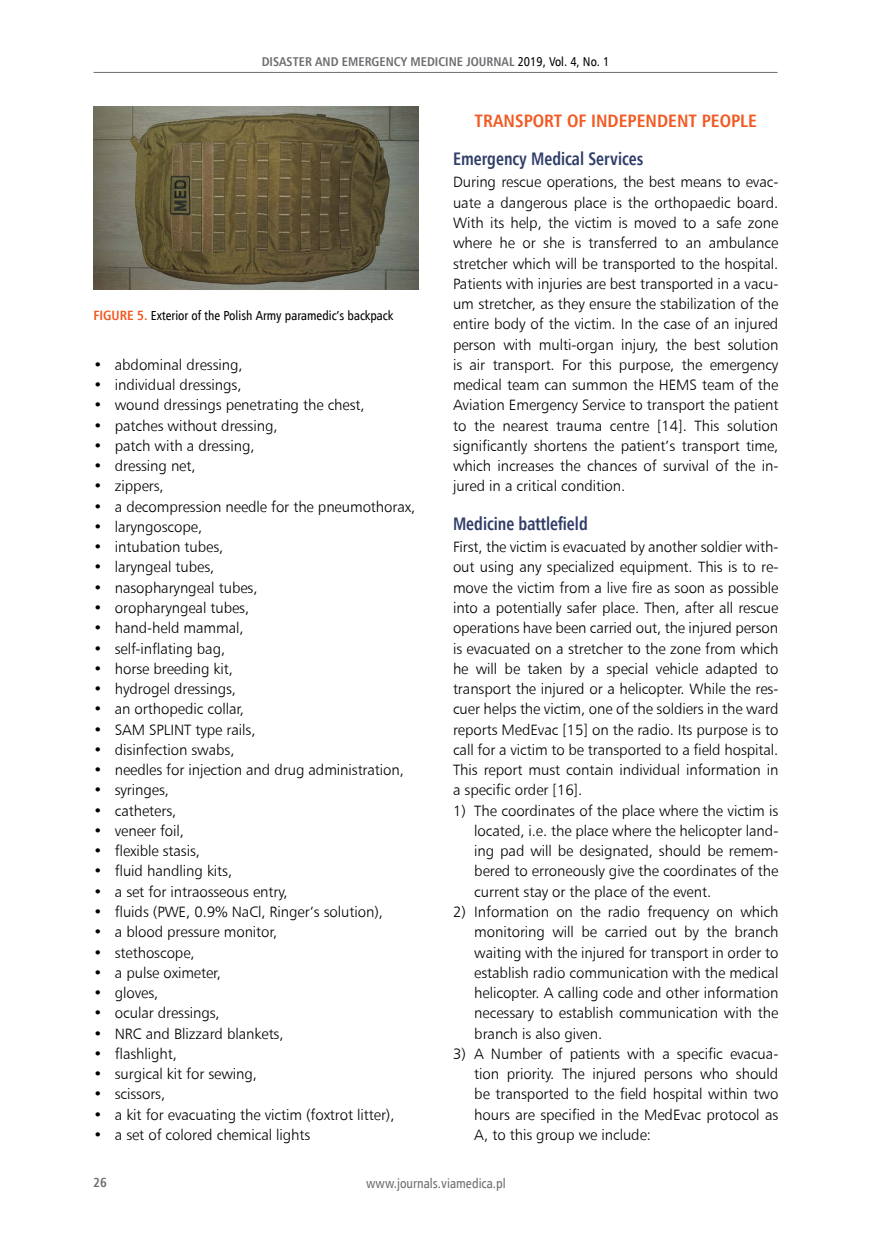
<style>
.page{position:relative;width:872px;height:1234px;background:#fff}
.page>*{position:absolute;margin:0;border:0;box-sizing:border-box;transform-origin:0 0}
.t1{font:700 18.15px "Humnst 777 Cn EU";color:#2f3d68;scale:.91 1}
.t2{font:700 18px "Humnst 777 Cn EU";color:#f15a22}
.t3{font:15px/20.2px "Humnst 777 Lt EU";letter-spacing:-.005em;color:#000;text-align:justify}
.t4{font:13.5px "Humnst 777 Cn EU";color:#6d6e71}
.t5{font:700 13.5px "Humnst 777 Cn EU";color:#f15a22}
.t6{font:700 13.2px "Humnst 777 Cn EU";color:#6d6e71}
.t7{font:13.05px "Humnst 777 Cn EU";color:#000}
.t8{font:700 12.75px "Humnst 777 Cn EU";color:#6d6e71}
.s1{font-weight:400;color:#000}
.s2{font-weight:700;font-size:13.5px;color:#f15a22}
</style>
<div class="page">
<hr style="left:94px;top:72px;width:683px;height:1px;background:#6d6e71">
<img style="left:94px;top:106px;width:325px;height:183px">
<p class="t8" style="left:262px;top:54px;width:349px">DISASTER AND EMERGENCY MEDICINE JOURNAL <span class="s1">2019, Vol. 4, No. 1</span></p>
<p class="t5" style="left:94px;top:306px;width:8px">FIGU</p>
<p class="t7" style="left:120px;top:307px;width:275px"><span class="s2">RE 5.</span> Exterior of the Polish Army paramedic’s backpack</p>
<p class="t3" style="left:94px;top:354px;width:151px">• abdominal dressing,</p>
<p class="t3" style="left:94px;top:374px;width:149px">• individual dressings,</p>
<p class="t3" style="left:94px;top:395px;width:273px">• wound dressings penetrating the chest,</p>
<p class="t3" style="left:94px;top:415px;width:185px">• patches without dressing,</p>
<p class="t3" style="left:94px;top:435px;width:162px">• patch with a dressing,</p>
<p class="t3" style="left:94px;top:455px;width:104px">• dressing net,</p>
<p class="t3" style="left:94px;top:476px;width:72px">• zippers,</p>
<p class="t3" style="left:94px;top:496px;width:323px">• a decompression needle for the pneumothorax,</p>
<p class="t3" style="left:94px;top:516px;width:110px">• laryngoscope,</p>
<p class="t3" style="left:94px;top:536px;width:131px">• intubation tubes,</p>
<p class="t3" style="left:94px;top:557px;width:122px">• laryngeal tubes,</p>
<p class="t3" style="left:94px;top:577px;width:165px">• nasopharyngeal tubes,</p>
<p class="t3" style="left:94px;top:597px;width:157px">• oropharyngeal tubes,</p>
<p class="t3" style="left:94px;top:617px;width:152px">• hand-held mammal,</p>
<p class="t3" style="left:94px;top:638px;width:133px">• self-inflating bag,</p>
<p class="t3" style="left:94px;top:658px;width:141px">• horse breeding kit,</p>
<p class="t3" style="left:94px;top:678px;width:144px">• hydrogel dressings,</p>
<p class="t3" style="left:94px;top:698px;width:152px">• an orthopedic collar,</p>
<p class="t3" style="left:94px;top:719px;width:163px">• SAM SPLINT type rails,</p>
<p class="t3" style="left:94px;top:739px;width:142px">• disinfection swabs,</p>
<p class="t3" style="left:94px;top:759px;width:312px">• needles for injection and drug administration,</p>
<p class="t3" style="left:94px;top:779px;width:77px">• syringes,</p>
<p class="t3" style="left:94px;top:800px;width:84px">• catheters,</p>
<p class="t3" style="left:94px;top:820px;width:92px">• veneer foil,</p>
<p class="t3" style="left:94px;top:840px;width:108px">• flexible stasis,</p>
<p class="t3" style="left:94px;top:860px;width:140px">• fluid handling kits,</p>
<p class="t3" style="left:94px;top:881px;width:196px">• a set for intraosseous entry,</p>
<p class="t3" style="left:94px;top:901px;width:291px">• fluids (PWE, 0.9% NaCl, Ringer’s solution),</p>
<p class="t3" style="left:94px;top:921px;width:185px">• a blood pressure monitor,</p>
<p class="t3" style="left:94px;top:941px;width:103px">• stethoscope,</p>
<p class="t3" style="left:94px;top:962px;width:129px">• a pulse oximeter,</p>
<p class="t3" style="left:94px;top:982px;width:66px">• gloves,</p>
<p class="t3" style="left:94px;top:1002px;width:128px">• ocular dressings,</p>
<p class="t3" style="left:94px;top:1022px;width:192px">• NRC and Blizzard blankets,</p>
<p class="t3" style="left:94px;top:1043px;width:85px">• flashlight,</p>
<p class="t3" style="left:94px;top:1063px;width:165px">• surgical kit for sewing,</p>
<p class="t3" style="left:94px;top:1083px;width:73px">• scissors,</p>
<p class="t3" style="left:94px;top:1103px;width:302px">• a kit for evacuating the victim (foxtrot litter),</p>
<p class="t3" style="left:94px;top:1124px;width:218px">• a set of colored chemical lights</p>
<p class="t2" style="left:474px;top:109px;width:40px">TRANSPOR</p>
<p class="t2" style="left:554px;top:109px;width:54px">T OF INDEPENDEN</p>
<p class="t2" style="left:688px;top:109px;width:24px">T PEOP</p>
<p class="t2" style="left:740px;top:109px;width:16px">LE</p>
<p class="t1" style="left:453px;top:147px;width:211px">EMERGENCY MEDICAL SERVICES</p>
<p class="t3" style="left:453px;top:172px;width:327px">During rescue operations, the best means to evac&shy;uate a dangerous place is the orthopaedic board.<br>With its help, the victim is moved to a safe zone where he or she is transferred to an ambulance stretcher which will be transported to the hospital.<br>Patients with injuries are best transported in a vacu&shy;um stretcher, as they ensure the stabilization of the entire body of the victim. In the case of an injured person with multi-organ injury, the best solution is air transport. For this purpose, the emergency medical team can summon the HEMS team of the Aviation Emergency Service to transport the patient to the nearest trauma centre [14]. This solution significantly shortens the patient’s transport time, which increases the chances of survival of the in&shy;jured in a critical condition.</p>
<p class="t1" style="left:453px;top:512px;width:150px">MEDICINE BATTLEFIELD</p>
<p class="t3" style="left:453px;top:536px;width:327px">First, the victim is evacuated by another soldier with&shy;out using any specialized equipment. This is to re&shy;move the victim from a live fire as soon as possible into a potentially safer place. Then, after all rescue operations have been carried out, the injured person is evacuated on a stretcher to the zone from which he will be taken by a special vehicle adapted to transport the injured or a helicopter. While the res&shy;cuer helps the victim, one of the soldiers in the ward reports MedEvac [15] on the radio. Its purpose is to call for a victim to be transported to a field hospital.<br>This report must contain individual information in a specific order [16].</p>
<p class="t3" style="left:474px;top:800px;width:306px;text-indent:-21px">1) The coordinates of the place where the victim is located, i.e. the place where the helicopter land&shy;ing pad will be designated, should be remem&shy;bered to erroneously give the coordinates of the current stay or the place of the event.</p>
<p class="t3" style="left:474px;top:901px;width:306px;text-indent:-21px">2) Information on the radio frequency on which monitoring will be carried out by the branch waiting with the injured for transport in order to establish radio communication with the medical helicopter. A calling code and other information necessary to establish communication with the branch is also given.</p>
<p class="t3" style="left:474px;top:1043px;width:306px;text-indent:-21px">3) A Number of patients with a specific evacua&shy;tion priority. The injured persons who should be transported to the field hospital within two hours are specified in the MedEvac protocol as A, to this group we include:</p>
<p class="t6" style="left:94px;top:1173px;width:15px">26</p>
<p class="t4" style="left:366px;top:1174px;width:141px">www.journals.viamedica.pl</p>
</div>
